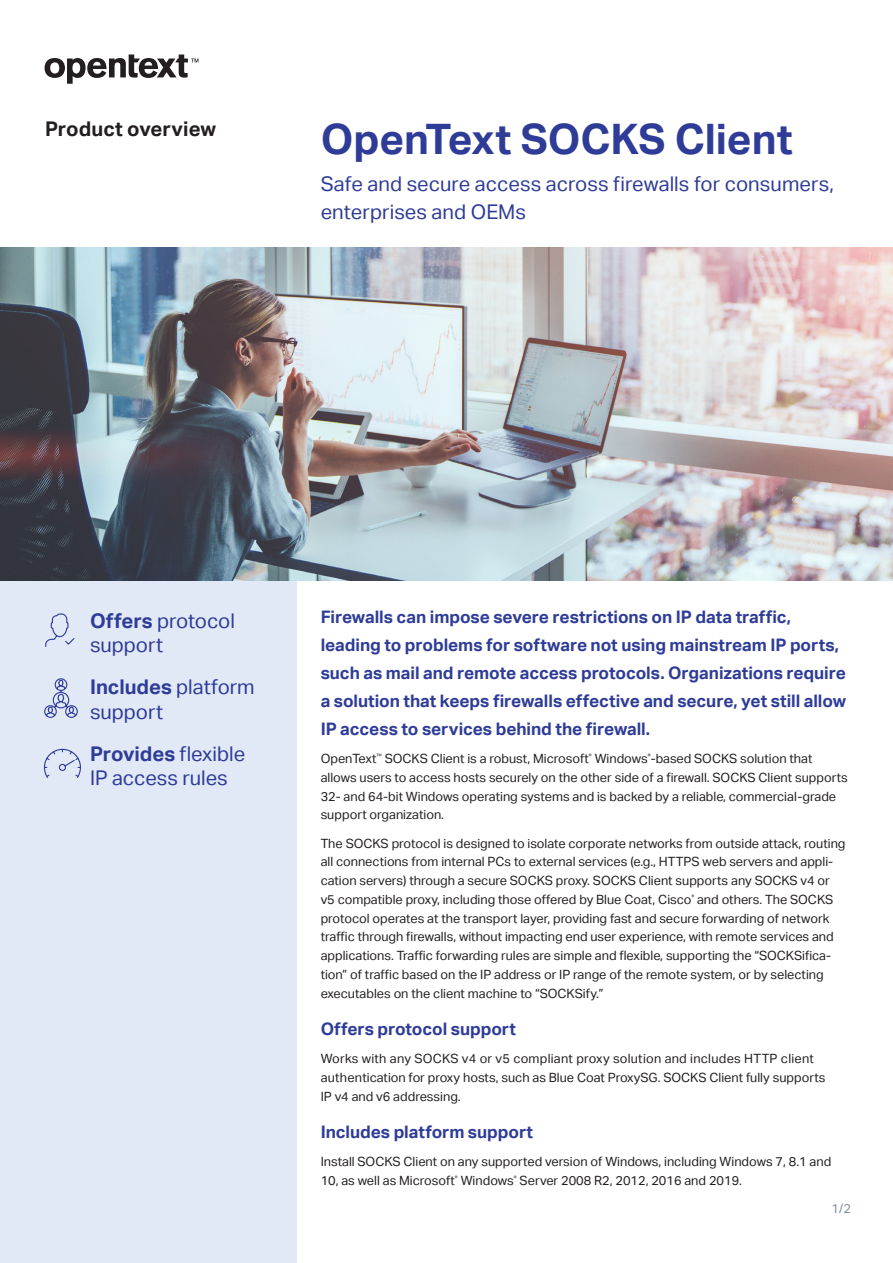
<style>
.page{position:relative;width:893px;height:1263px;background:#fff}
.page>*{position:absolute;margin:0;border:0;box-sizing:border-box;transform-origin:0 0}
.t1{font:700 42px "Aktiv Grotesk";color:#2e3c98}
.Sidebar_Stat{font:20.25px/24.3px "Aktiv Grotesk";color:#2e3c98}
.Collateral_type{font:700 20.25px "Aktiv Grotesk";color:#231f20}
.Introduction_Paragra{font:700 17.25px/28.2px "Aktiv Grotesk";letter-spacing:-.005em;color:#2e3c98}
.Body{font:12.75px/18.8px "Aktiv Grotesk";color:#231f20}
.t2{font:12.75px "Aktiv Grotesk";color:#7f929f}
.s1{font-weight:700}
</style>
<div class="page">
<svg style="left:45px;top:55px;width:153px;height:29px"></svg>
<div style="left:0;top:580px;width:297px;height:683px;background:#e1e9f6"></div>
<svg style="left:45px;top:613px;width:30px;height:34px"></svg>
<svg style="left:44px;top:678px;width:34px;height:40px"></svg>
<svg style="left:43px;top:748px;width:38px;height:30px"></svg>
<img style="left:0;top:248px;width:892px;height:332px">
<p class="Collateral_type" style="left:45px;top:117px;width:173px">Product overview</p>
<h1 class="t1" style="left:321px;top:115px;width:473px">OpenText SOCKS Client</h1>
<h2 class="Sidebar_Stat" style="left:321px;top:170px;width:515px;line-height:28.2px">Safe and secure access across firewalls for consumers, enterprises and OEMs</h2>
<p class="Sidebar_Stat" style="left:90px;top:609px;width:146px"><span class="s1">Offers</span> protocol support</p>
<p class="Sidebar_Stat" style="left:90px;top:675px;width:166px"><span class="s1">Includes</span> platform support</p>
<p class="Sidebar_Stat" style="left:90px;top:742px;width:157px"><span class="s1">Provides</span> flexible<br>IP access rules</p>
<p class="Introduction_Paragra" style="left:321px;top:602px;width:527px">Firewalls can impose severe restrictions on IP data traffic, leading to problems for software not using mainstream IP ports, such as mail and remote access protocols. Organizations require a solution that keeps firewalls effective and secure, yet still allow IP access to services behind the firewall.</p>
<p class="Body" style="left:321px;top:749px;width:529px">OpenText<sup>™</sup> SOCKS Client is a robust, Microsoft<sup>®</sup> Windows<sup>®</sup>-based SOCKS solution that allows users to access hosts securely on the other side of a firewall. SOCKS Client supports 32- and 64-bit Windows operating systems and is backed by a reliable, commercial-grade support organization.</p>
<p class="Body" style="left:321px;top:834px;width:526px">The SOCKS protocol is designed to isolate corporate networks from outside attack, routing all connections from internal PCs to external services (e.g., HTTPS web servers and appli&shy;cation servers) through a secure SOCKS proxy. SOCKS Client supports any SOCKS v4 or v5 compatible proxy, including those offered by Blue Coat, Cisco<sup>®</sup> and others. The SOCKS protocol operates at the transport layer, providing fast and secure forwarding of network traffic through firewalls, without impacting end user experience, with remote services and applications. Traffic forwarding rules are simple and flexible, supporting the “SOCKSifica&shy;tion” of traffic based on the IP address or IP range of the remote system, or by selecting executables on the client machine to “SOCKSify.”</p>
<h3 class="Introduction_Paragra" style="left:321px;top:1015px;width:197px">Offers protocol support</h3>
<p class="Body" style="left:321px;top:1049px;width:506px">Works with any SOCKS v4 or v5 compliant proxy solution and includes HTTP client authentication for proxy hosts, such as Blue Coat ProxySG. SOCKS Client fully supports<br>IP v4 and v6 addressing.</p>
<h3 class="Introduction_Paragra" style="left:321px;top:1118px;width:214px">Includes platform support</h3>
<p class="Body" style="left:321px;top:1152px;width:512px">Install SOCKS Client on any supported version of Windows, including Windows 7, 8.1 and<br>10, as well as Microsoft<sup>®</sup> Windows<sup>®</sup> Server 2008 R2, 2012, 2016 and 2019.</p>
<p class="t2" style="left:832px;top:1201px;width:21px">1/2</p>
</div>
